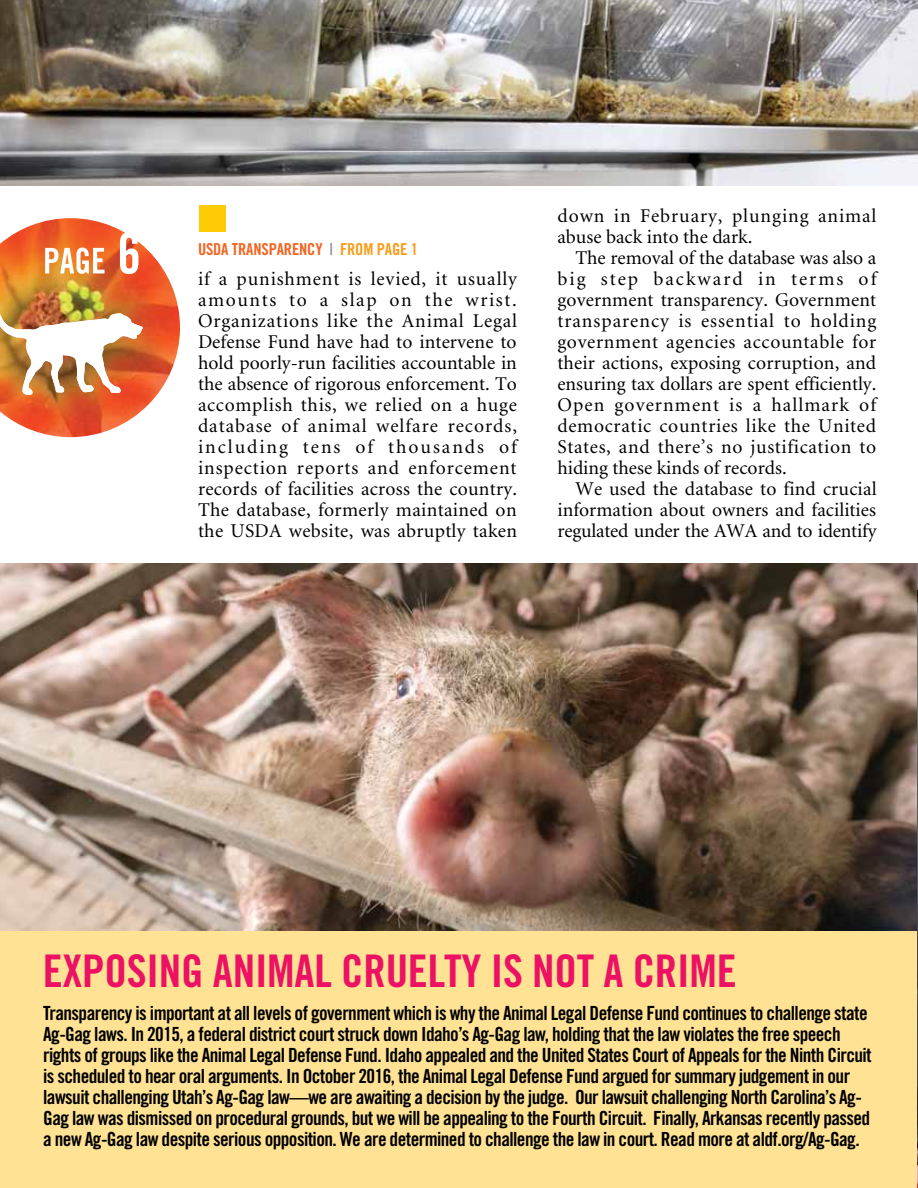
<style>
.page{position:relative;width:918px;height:1188px;background:#fff}
.page>*{position:absolute;margin:0;border:0;box-sizing:border-box;transform-origin:0 0}
.t1{font:45px "Trade Gothic LT Std Bd Cn 20";letter-spacing:-.005em;color:#ed1164}
.t2{font:19.5px/21px "Minion";letter-spacing:.015em;color:#000;text-align:justify}
.t3{font:19.5px/21px "Trade Gothic LT Std Bd Cn 20";letter-spacing:-.03em;color:#000}
.t4{font:19.5px/21px "Minion";letter-spacing:.05em;color:#000}
.t5{font:16.5px "Trade Gothic LT Std Bd Cn 20";letter-spacing:-.01em;color:#f26522}
.t6{font:16.5px "Trade Gothic LT Std Bd Cn 20";letter-spacing:-.01em;color:#f99d1c}
.s1{color:#f26522}
.s2{color:#939598}
</style>
<div class="page">
<div style="left:0;top:924px;width:918px;height:264px;background:#ffe293"></div>
<img style="left:0;top:0;width:918px;height:186px">
<img style="left:0;top:564px;width:917px;height:367px">
<img style="left:917px;top:563px;width:1px;height:625px">
<div style="left:200px;top:206px;width:26px;height:26px;background:#ffcb05"></div>
<img style="left:0;top:218px;width:180px;height:219px">
<img style="left:0;top:311px;width:143px;height:84px">
<svg style="left:45px;top:248px;width:60px;height:26px"></svg>
<svg style="left:120px;top:232px;width:18px;height:42px"></svg>
<p class="t5" style="left:198px;top:239px;width:95px">USDA transparenc</p>
<p class="t6" style="left:315px;top:239px;width:104px"><span class="s1">y</span> <span class="s2">|</span> FROM PAGE 1</p>
<p class="t2" style="left:198px;top:269px;width:321px">if a punishment is levied, it usually amounts to a slap on the wrist.<br>Organizations like the Animal Legal Defense Fund have had to intervene to hold poorly-run facilities accountable in the absence of rigorous enforcement. To accomplish this, we relied on a huge database of animal welfare records, including tens of thousands of inspection reports and enforcement records of facilities across the country.<br>The database, formerly maintained on the USDA website, was abruptly taken</p>
<p class="t4" style="left:557px;top:206px;width:321px">down in February, plunging animal abuse back into the dark.</p>
<p class="t2" style="left:557px;top:248px;width:321px;text-indent:18px">The removal of the database was also a big step backward in terms of government transparency. Government transparency is essential to holding government agencies accountable for their actions, exposing corruption, and ensuring tax dollars are spent efficiently.<br>Open government is a hallmark of democratic countries like the United States, and there’s no justification to hiding these kinds of records.</p>
<p class="t2" style="left:557px;top:479px;width:321px;text-indent:18px">We used the database to find crucial information about owners and facilities regulated under the AWA and to identify</p>
<h1 class="t1" style="left:43px;top:944px;width:60px">Exposing</h1>
<h1 class="t1" style="left:213px;top:944px;width:21px">Anim</h1>
<h1 class="t1" style="left:295px;top:944px;width:89px">al Cruelt</h1>
<h1 class="t1" style="left:462px;top:944px;width:214px">y is Not a Crime</h1>
<p class="t3" style="left:43px;top:1003px;width:830px">Transparency is important at all levels of government which is why the Animal Legal Defense Fund continues to challenge state Ag-Gag laws. In 2015, a federal district court struck down Idaho’s Ag-Gag law, holding that the law violates the free speech rights of groups like the Animal Legal Defense Fund. Idaho appealed and the United States Court of Appeals for the Ninth Circuit is scheduled to hear oral arguments. In October 2016, the Animal Legal Defense Fund argued for summary judgement in our lawsuit challenging Utah’s Ag-Gag law—we are awaiting a decision by the judge. Our lawsuit challenging North Carolina’s Ag-Gag law was dismissed on procedural grounds, but we will be appealing to the Fourth Circuit. Finally, Arkansas recently passed a new Ag-Gag law despite serious opposition. We are determined to challenge the law in court. Read more at aldf.org/Ag-Gag.</p>
</div>
